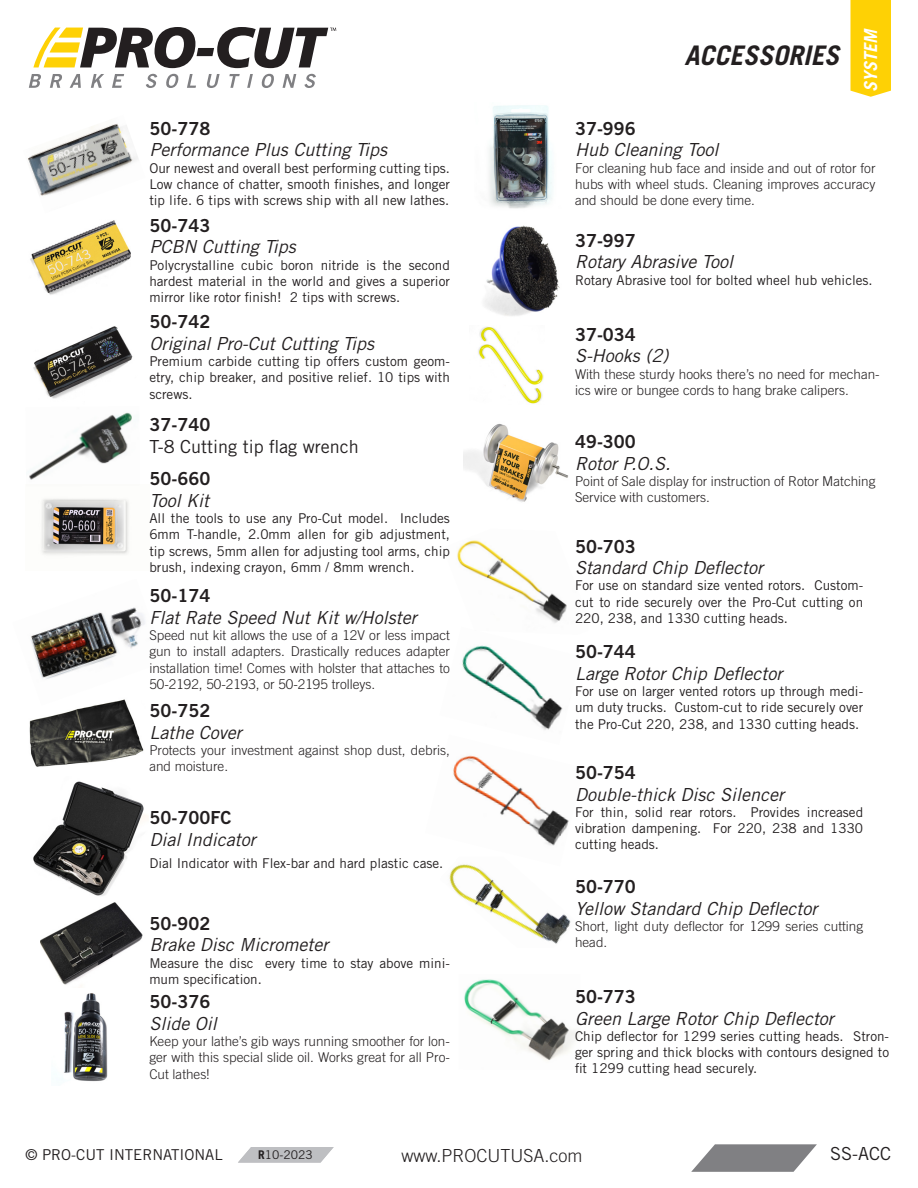
<style>
.page{position:relative;width:918px;height:1188px;background:#fff}
.page>*{position:absolute;margin:0;border:0;box-sizing:border-box;transform-origin:0 0}
.t1{font:italic 700 27px "Trade Gothic";color:#231f20}
.t2{font:italic 18px "Trade Gothic";color:#231f20}
.t3{font:18px "Trade Gothic Bold Two";color:#231f20}
.t4{font:18px "Trade Gothic";color:#231f20}
.t5{font:300 18px "Trade Gothic";color:#231f20}
.t6{font:italic 700 18px "Trade Gothic";color:#fff}
.t7{font:15px "Trade Gothic";color:#231f20}
.t8{font:13.5px/16.2px "Trade Gothic";color:#231f20;text-align:justify}
.t9{font:300 13.5px/16.2px "Trade Gothic";color:#231f20}
.t10{font:12px "Trade Gothic";color:#231f20}
.s1{font-weight:700}
</style>
<div class="page">
<img style="left:484px;top:225px;width:76px;height:91px">
<img style="left:29px;top:706px;width:115px;height:61px">
<img style="left:457px;top:540px;width:110px;height:83px">
<img style="left:462px;top:645px;width:101px;height:85px">
<img style="left:453px;top:755px;width:116px;height:91px">
<svg style="left:691px;top:1144px;width:126px;height:28px"></svg>
<svg style="left:238px;top:1147px;width:96px;height:16px;background:#c7c8ca"></svg>
<img style="left:449px;top:864px;width:122px;height:80px">
<img style="left:464px;top:979px;width:115px;height:81px">
<svg style="left:33px;top:27px;width:303px;height:41px"></svg>
<svg style="left:29px;top:74px;width:12px;height:14px"></svg>
<svg style="left:50px;top:74px;width:12px;height:14px"></svg>
<svg style="left:70px;top:74px;width:11px;height:14px"></svg>
<svg style="left:91px;top:74px;width:13px;height:14px"></svg>
<svg style="left:112px;top:74px;width:12px;height:14px"></svg>
<svg style="left:146px;top:74px;width:11px;height:14px"></svg>
<svg style="left:166px;top:74px;width:13px;height:14px"></svg>
<svg style="left:187px;top:74px;width:9px;height:14px"></svg>
<svg style="left:206px;top:74px;width:14px;height:14px"></svg>
<svg style="left:229px;top:74px;width:11px;height:14px"></svg>
<svg style="left:247px;top:74px;width:6px;height:14px"></svg>
<svg style="left:261px;top:74px;width:13px;height:14px"></svg>
<svg style="left:283px;top:74px;width:13px;height:14px"></svg>
<svg style="left:304px;top:74px;width:12px;height:14px"></svg>
<div style="left:850px;top:0;width:41px;height:97px;background:#fed105"></div>
<img style="left:64px;top:993px;width:44px;height:89px">
<img style="left:489px;top:105px;width:63px;height:104px">
<img style="left:478px;top:327px;width:66px;height:77px">
<img style="left:463px;top:424px;width:105px;height:78px">
<img style="left:40px;top:902px;width:103px;height:83px">
<img style="left:33px;top:781px;width:113px;height:115px">
<img style="left:30px;top:220px;width:101px;height:75px">
<img style="left:33px;top:326px;width:100px;height:73px">
<img style="left:28px;top:123px;width:110px;height:73px">
<img style="left:41px;top:498px;width:88px;height:57px">
<img style="left:29px;top:412px;width:103px;height:68px">
<img style="left:30px;top:607px;width:115px;height:99px">
<p class="t3" style="left:149px;top:117px;width:62px">50-778</p>
<p class="t2" style="left:149px;top:139px;width:239px">Performance Plus Cutting Tips</p>
<p class="t8" style="left:149px;top:160px;width:302px">Our newest and overall best performing cutting tips.<br>Low chance of chatter, smooth finishes, and longer tip life. 6 tips with screws ship with all new lathes.</p>
<p class="t3" style="left:149px;top:214px;width:62px">50-743</p>
<p class="t2" style="left:149px;top:236px;width:148px">PCBN Cutting Tips</p>
<p class="t8" style="left:149px;top:257px;width:302px">Polycrystalline cubic boron nitride is the second hardest material in the world and gives a superior mirror like rotor finish! 2 tips with screws.</p>
<p class="t3" style="left:149px;top:311px;width:62px">50-742</p>
<p class="t2" style="left:149px;top:333px;width:226px">Original Pro-Cut Cutting Tips</p>
<p class="t8" style="left:149px;top:353px;width:302px">Premium carbide cutting tip offers custom geom&shy;etry, chip breaker, and positive relief. 10 tips with screws.</p>
<p class="t3" style="left:149px;top:414px;width:62px">37-740</p>
<p class="t4" style="left:149px;top:435px;width:211px">T-8 Cutting tip flag wrench</p>
<p class="t3" style="left:149px;top:468px;width:62px">50-660</p>
<p class="t2" style="left:149px;top:490px;width:61px">Tool Kit</p>
<p class="t8" style="left:149px;top:510px;width:302px">All the tools to use any Pro-Cut model. Includes 6mm T-handle, 2.0mm allen for gib adjustment, tip screws, 5mm allen for adjusting tool arms, chip brush, indexing crayon, 6mm / 8mm wrench.</p>
<p class="t3" style="left:149px;top:585px;width:62px">50-174</p>
<p class="t2" style="left:149px;top:607px;width:269px">Flat Rate Speed Nut Kit w/Holster</p>
<p class="t9" style="left:149px;top:627px;width:302px;text-align:justify">Speed nut kit allows the use of a 12V or less impact gun to install adapters. Drastically reduces adapter installation time! Comes with holster that attaches to 50-2192, 50-2193, or 50-2195 trolleys.</p>
<p class="t3" style="left:149px;top:699px;width:62px">50-752</p>
<p class="t2" style="left:149px;top:721px;width:94px">Lathe Cover</p>
<p class="t9" style="left:149px;top:742px;width:302px">Protects your investment against shop dust, debris, and moisture.</p>
<p class="t3" style="left:149px;top:807px;width:83px">50-700FC</p>
<p class="t2" style="left:149px;top:829px;width:108px">Dial Indicator</p>
<p class="t8" style="left:149px;top:855px;width:295px">Dial Indicator with Flex-bar and hard plastic case.</p>
<p class="t3" style="left:149px;top:912px;width:62px">50-902</p>
<p class="t2" style="left:149px;top:934px;width:180px">Brake Disc Micrometer</p>
<p class="t8" style="left:149px;top:955px;width:302px">Measure the disc every time to stay above mini&shy;mum specification.</p>
<p class="t3" style="left:149px;top:991px;width:62px">50-376</p>
<p class="t2" style="left:149px;top:1013px;width:69px">Slide Oil</p>
<p class="t9" style="left:149px;top:1033px;width:302px;text-align:justify">Keep your lathe’s gib ways running smoother for lon&shy;ger with this special slide oil. Works great for all Pro-Cut lathes!</p>
<p class="t1" style="left:685px;top:38px;width:156px">ACCESSORIES</p>
<p class="t6" style="left:860px;top:92px;width:65px;rotate:-90deg">SYSTEM</p>
<p class="t3" style="left:575px;top:117px;width:62px">37-996</p>
<p class="t2" style="left:575px;top:139px;width:145px">Hub Cleaning Tool</p>
<p class="t9" style="left:575px;top:160px;width:302px;text-align:justify">For cleaning hub face and inside and out of rotor for hubs with wheel studs. Cleaning improves accuracy and should be done every time.</p>
<p class="t3" style="left:575px;top:229px;width:62px">37-997</p>
<p class="t2" style="left:575px;top:251px;width:160px">Rotary Abrasive Tool</p>
<p class="t8" style="left:575px;top:272px;width:299px">Rotary Abrasive tool for bolted wheel hub vehicles.</p>
<p class="t3" style="left:575px;top:323px;width:62px">37-034</p>
<p class="t2" style="left:575px;top:345px;width:95px">S-Hooks (2)</p>
<p class="t9" style="left:575px;top:365px;width:306px">With these sturdy hooks there’s no need for mechan&shy;ics wire or bungee cords to hang brake calipers.</p>
<p class="t3" style="left:575px;top:431px;width:62px">49-300</p>
<p class="t2" style="left:575px;top:453px;width:97px">Rotor P.O.S.</p>
<p class="t9" style="left:575px;top:473px;width:302px">Point of Sale display for instruction of Rotor Matching<br>Service with customers.</p>
<p class="t3" style="left:575px;top:535px;width:62px">50-703</p>
<p class="t2" style="left:575px;top:557px;width:190px">Standard Chip Deflector</p>
<p class="t8" style="left:575px;top:577px;width:290px">For use on standard size vented rotors. Custom&shy;cut to ride securely over the Pro-Cut cutting on 220, 238, and 1330 cutting heads.</p>
<p class="t3" style="left:575px;top:641px;width:62px">50-744</p>
<p class="t2" style="left:575px;top:663px;width:209px">Large Rotor Chip Deflector</p>
<p class="t8" style="left:575px;top:683px;width:290px">For use on larger vented rotors up through medi&shy;um duty trucks. Custom-cut to ride securely over the Pro-Cut 220, 238, and 1330 cutting heads.</p>
<p class="t3" style="left:575px;top:761px;width:62px">50-754</p>
<p class="t2" style="left:575px;top:783px;width:211px">Double-thick Disc Silencer</p>
<p class="t8" style="left:575px;top:804px;width:290px">For thin, solid rear rotors. Provides increased vibration dampening. For 220, 238 and 1330 cutting heads.</p>
<p class="t3" style="left:575px;top:876px;width:62px">50-770</p>
<p class="t2" style="left:575px;top:898px;width:244px">Yellow Standard Chip Deflector</p>
<p class="t9" style="left:575px;top:918px;width:290px">Short, light duty deflector for 1299 series cutting head.</p>
<p class="t3" style="left:575px;top:985px;width:62px">50-773</p>
<p class="t2" style="left:575px;top:1007px;width:260px">Green Large Rotor Chip Deflector</p>
<p class="t8" style="left:575px;top:1028px;width:316px">Chip deflector for 1299 series cutting heads. Stron&shy;ger spring and thick blocks with contours designed to fit 1299 cutting head securely.</p>
<p class="t7" style="left:25px;top:1146px;width:199px">© PRO-CUT INTERNATIONAL</p>
<p class="t10" style="left:258px;top:1147px;width:56px"><span class="s1">R</span>10-2023</p>
<p class="t5" style="left:402px;top:1145px;width:183px">www.PROCUTUSA.com</p>
<p class="t4" style="left:830px;top:1143px;width:62px">SS-ACC</p>
</div>
